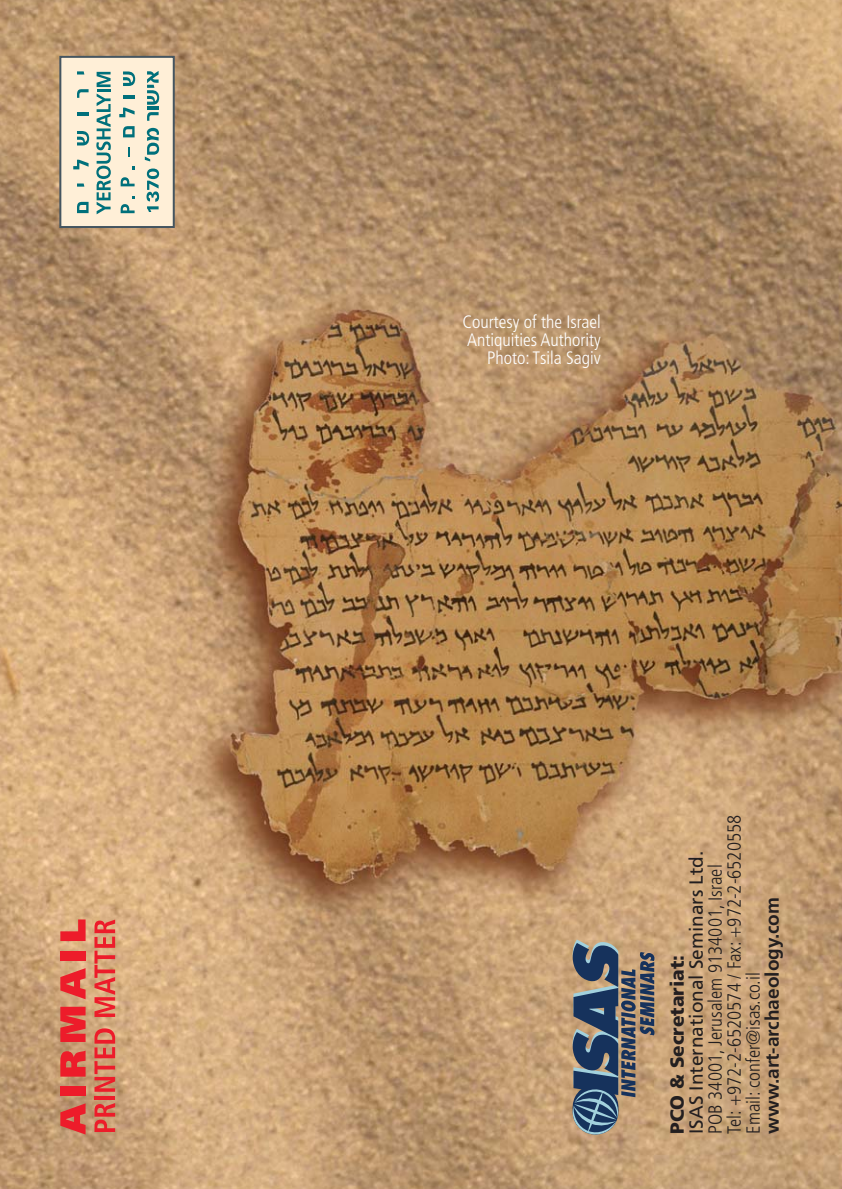
<style>
.page{position:relative;width:842px;height:1189px;background:#fff}
.page>*{position:absolute;margin:0;border:0;box-sizing:border-box;transform-origin:0 0}
.t1{font:300 condensed 19px/19px "Frutiger";color:#231f20}
.t2{font:19px "Frutiger";color:#231f20}
.t3{font:700 19px "Frutiger";color:#231f20}
.t4{font:900 19px "Frutiger";color:#231f20}
.t5{font:300 condensed 18px/18px "Frutiger";color:#fff;text-align:right}
</style>
<div class="page">
<img style="left:0;top:0;width:842px;height:1188px">
<svg style="left:94px;top:1102px;width:21px;height:29px"></svg>
<hr style="left:94px;top:1096px;width:21px;height:3px;background:#ed1c2a">
<svg style="left:94px;top:1028px;width:21px;height:63px"></svg>
<svg style="left:94px;top:919px;width:21px;height:97px;background:#e16d5a"></svg>
<svg style="left:60px;top:1103px;width:26px;height:31px"></svg>
<div style="left:60px;top:1086px;width:26px;height:9px;background:#ed1c2a"></div>
<svg style="left:60px;top:1050px;width:26px;height:26px"></svg>
<svg style="left:60px;top:1006px;width:26px;height:35px"></svg>
<svg style="left:60px;top:968px;width:26px;height:31px"></svg>
<div style="left:60px;top:950px;width:26px;height:10px;background:#ed1c2a"></div>
<svg style="left:60px;top:919px;width:26px;height:22px"></svg>
<div style="left:59px;top:56px;width:116px;height:172px;background:#ffefd7;border:2px solid #455560"></div>
<svg style="left:147px;top:168px;width:12px;height:44px"></svg>
<svg style="left:145px;top:128px;width:14px;height:33px"></svg>
<svg style="left:147px;top:71px;width:12px;height:50px"></svg>
<svg style="left:121px;top:196px;width:14px;height:17px"></svg>
<svg style="left:121px;top:177px;width:14px;height:9px"></svg>
<svg style="left:128px;top:147px;width:2px;height:10px"></svg>
<svg style="left:123px;top:126px;width:12px;height:11px"></svg>
<svg style="left:119px;top:108px;width:16px;height:9px"></svg>
<svg style="left:123px;top:95px;width:12px;height:3px"></svg>
<svg style="left:123px;top:71px;width:12px;height:15px"></svg>
<svg style="left:96px;top:72px;width:15px;height:142px"></svg>
<svg style="left:77px;top:202px;width:12px;height:11px"></svg>
<svg style="left:77px;top:183px;width:7px;height:4px"></svg>
<svg style="left:73px;top:160px;width:16px;height:9px"></svg>
<svg style="left:77px;top:131px;width:12px;height:14px"></svg>
<hr style="left:77px;top:112px;width:12px;height:4px;background:#00707b">
<svg style="left:77px;top:89px;width:12px;height:9px"></svg>
<svg style="left:77px;top:71px;width:7px;height:3px"></svg>
<svg style="left:569px;top:939px;width:85px;height:198px;background:#717172"></svg>
<p class="t5" style="left:463px;top:314px;width:140px">Courtesy of the Israel<br>Antiquities Authority<br>Photo: Tsila Sagiv</p>
<p class="t1" style="left:707px;top:1133px;width:320px;rotate:-90deg">POB 34001, Jerusalem 9134001, Israel<br>Tel: +972-2-6520574 / Fax: +972-2-6520558<br>Email: confer@isas.co.il</p>
<p class="t2" style="left:688px;top:1133px;width:284px;rotate:-90deg">ISAS International Seminars Ltd.</p>
<p class="t3" style="left:764px;top:1133px;width:238px;rotate:-90deg">www.art-archaeology.com</p>
<p class="t4" style="left:669px;top:1133px;width:180px;rotate:-90deg">PCO &amp; Secretariat:</p>
</div>
